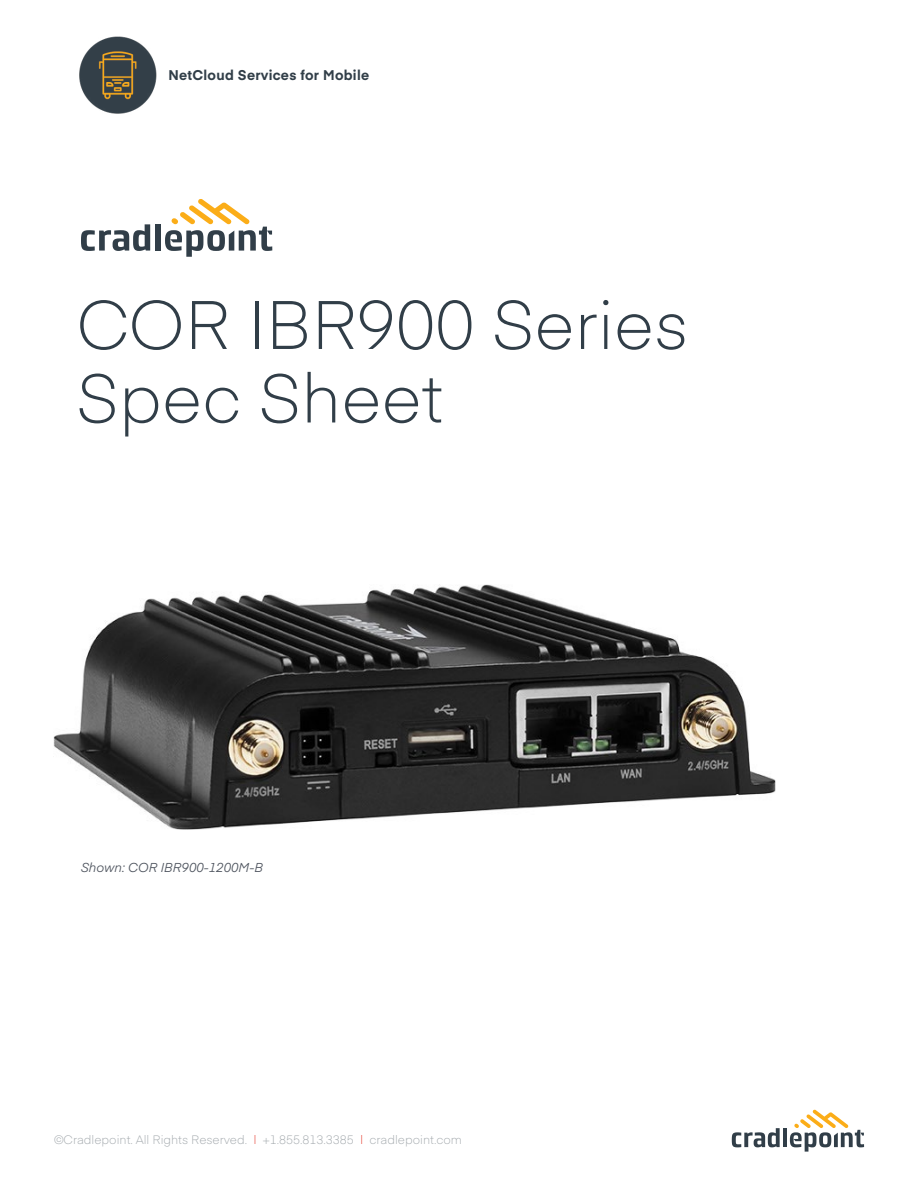
<style>
.page{position:relative;width:918px;height:1188px;background:#fff}
.page>*{position:absolute;margin:0;border:0;box-sizing:border-box;transform-origin:0 0}
.t1{font:300 67.5px/73.5px "Eina 01";color:#313e48}
.t2{font:700 13.8px "Eina 01";letter-spacing:.02em;color:#313e48}
.t3{font:italic 12.75px "Eina 01";color:#505660}
.t4{font:300 12px "Eina 01";color:#a3a9ad}
.s1{color:#e63e30}
</style>
<div class="page">
<img style="left:53px;top:585px;width:723px;height:245px">
<svg style="left:732px;top:1128px;width:48px;height:19px"></svg>
<hr style="left:783px;top:1128px;width:4px;height:19px;background:#313e48">
<svg style="left:790px;top:1110px;width:74px;height:42px"></svg>
<img style="left:79px;top:36px;width:78px;height:78px">
<svg style="left:81px;top:224px;width:69px;height:27px"></svg>
<div style="left:155px;top:224px;width:6px;height:27px;background:#313e48"></div>
<svg style="left:165px;top:199px;width:107px;height:58px"></svg>
<p class="t2" style="left:168px;top:65px;width:202px">NetCloud Services for Mobile</p>
<h1 class="t1" style="left:76px;top:283px;width:613px">COR IBR900 Series<br>Spec Sheet</h1>
<p class="t3" style="left:81px;top:858px;width:184px">Shown: COR IBR900-1200M-B</p>
<p class="t4" style="left:54px;top:1131px;width:409px">©Cradlepoint. All Rights Reserved. <span class="s1">|</span> +1.855.813.3385 <span class="s1">|</span> cradlepoint.com</p>
</div>
